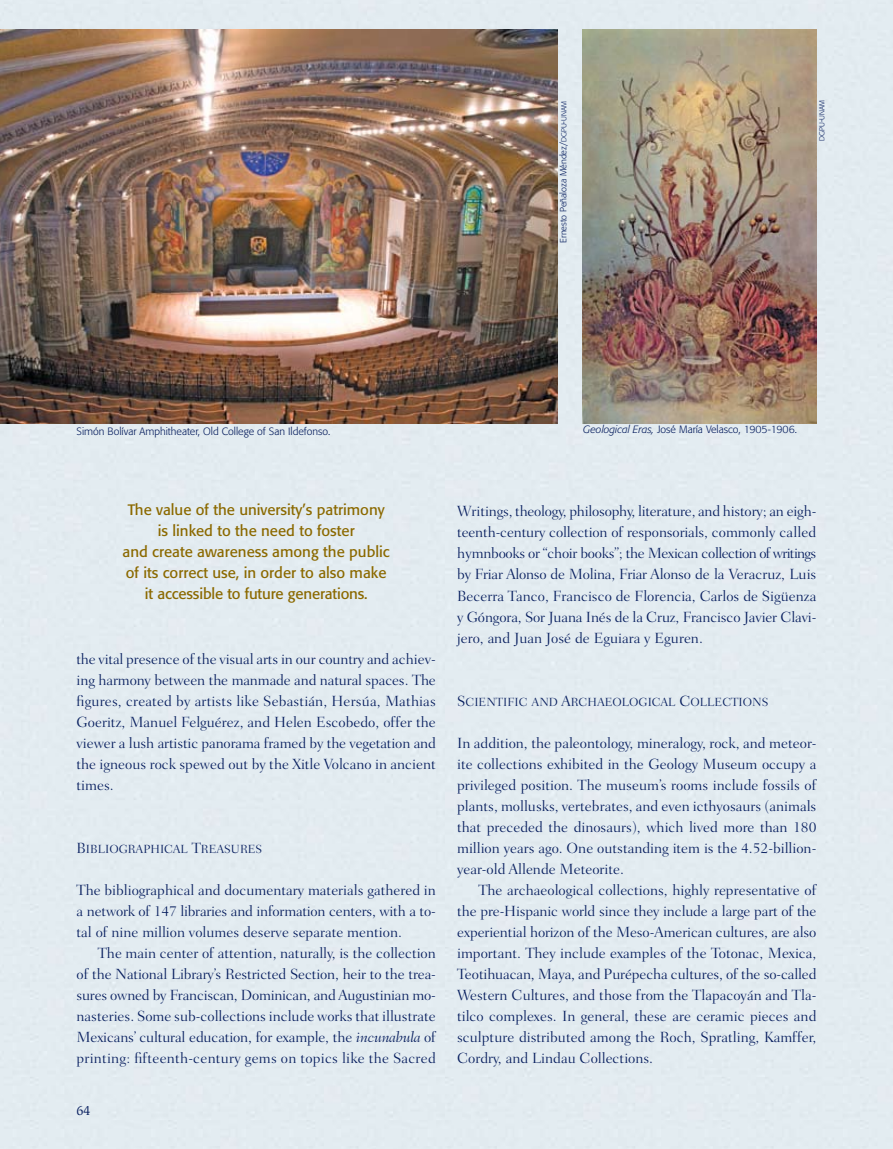
<style>
.page{position:relative;width:893px;height:1149px;background:#fff}
.page>*{position:absolute;margin:0;border:0;box-sizing:border-box;transform-origin:0 0}
.t1{font:300 15px/21px "Fairfield LH";color:#051c5d;text-align:justify}
.t2{font:15px/21px "Formata";color:#8b6900;text-align:center}
.t3{font:13.5px "Slimbach";color:#051c5d}
.t4{font:12px "Fairfield LH Light SC800";color:#051c5d}
.t5{font:300 10.5px "Formata";color:#051c5d}
.t6{font:300 9px "Formata";color:#051c5d}
.t7{font:7.2px "Formata Light SC800";color:#051c5d}
.s1{font-family:"Formata Light SC800";font-weight:400;font-size:7.2px}
.s2{font-family:"Formata Light SC800";font-weight:400}
.s3{font-size:9px}
.s4{font-style:italic}
.s5{font-size:15px}
</style>
<div class="page">
<div style="left:0;top:0;width:893px;height:1148px;background:#e3ecf1"></div>
<img style="left:0;top:30px;width:557px;height:393px">
<img style="left:583px;top:30px;width:233px;height:393px">
<p class="t6" style="left:558px;top:243px;width:143px;rotate:-90deg">Ernesto Peñaloza Méndez/<span class="s1">dgpu</span><span class="s2">-</span><span class="s1">unam</span></p>
<p class="t7" style="left:818px;top:141px;width:43px;rotate:-90deg">dgpu<span class="s3">-</span>unam</p>
<p class="t5" style="left:77px;top:425px;width:255px">Simón Bolívar Amphitheater, Old College of San Ildefonso.</p>
<p class="t5" style="left:583px;top:423px;width:215px"><span class="s4">Geological Eras,</span> José María Velasco, 1905-1906.</p>
<p class="t2" style="left:123px;top:499px;width:269px">The value of the university’s patrimony is linked to the need to foster<br>and create awareness among the public of its correct use, in order to also make it accessible to future generations.</p>
<p class="t1" style="left:77px;top:648px;width:361px">the vital presence of the visual arts in our country and achiev&shy;ing harmony between the manmade and natural spaces. The figures, created by artists like Sebastián, Hersúa, Mathias Goeritz, Manuel Felguérez, and Helen Escobedo, offer the viewer a lush artistic panorama framed by the vegetation and the igneous rock spewed out by the Xitle Volcano in ancient times.</p>
<p class="t4" style="left:77px;top:841px;width:187px"><span class="s5">B</span>IBLIOGRAPHICAL <span class="s5">T</span>REASURES</p>
<p class="t1" style="left:77px;top:879px;width:361px">The bibliographical and documentary materials gathered in</p>
<p class="t1" style="left:77px;top:900px;width:361px">a network of 147 libraries and information centers, with a to-</p>
<p class="t1" style="left:77px;top:921px;width:327px">tal of nine million volumes deserve separate mention.</p>
<p class="t1" style="left:98px;top:942px;width:340px">The main center of attention, naturally, is the collection</p>
<p class="t1" style="left:77px;top:963px;width:361px">of the National Library’s Restricted Section, heir to the trea-</p>
<p class="t1" style="left:77px;top:984px;width:361px">sures owned by Franciscan, Dominican, and Augustinian mo-</p>
<p class="t1" style="left:77px;top:1005px;width:361px">nasteries. Some sub-collections include works that illustrate</p>
<p class="t1" style="left:77px;top:1026px;width:361px">Mexicans’ cultural education, for example, the <span class="s4">incunabula</span> of</p>
<p class="t1" style="left:77px;top:1047px;width:361px">printing: fifteenth-century gems on topics like the Sacred</p>
<p class="t3" style="left:77px;top:1102px;width:15px">64</p>
<p class="t1" style="left:457px;top:501px;width:361px">Writings, theology, philosophy, literature, and history; an eigh&shy;teenth-century collection of responsorials, commonly called hymnbooks or “choir books”; the Mexican collection of writings by Friar Alonso de Molina, Friar Alonso de la Veracruz, Luis Becerra Tanco, Francisco de Florencia, Carlos de Sigüenza y Góngora, Sor Juana Inés de la Cruz, Francisco Javier Clavi&shy;jero, and Juan José de Eguiara y Eguren.</p>
<p class="t4" style="left:457px;top:694px;width:313px"><span class="s5">S</span>CIENTIFIC AND <span class="s5">A</span>RCHAEOLOGICAL <span class="s5">C</span>OLLECTIONS</p>
<p class="t1" style="left:457px;top:732px;width:361px">In addition, the paleontology, mineralogy, rock, and meteor-</p>
<p class="t1" style="left:457px;top:753px;width:361px">ite collections exhibited in the Geology Museum occupy a</p>
<p class="t1" style="left:457px;top:774px;width:361px">privileged position. The museum’s rooms include fossils of</p>
<p class="t1" style="left:457px;top:795px;width:361px">plants, mollusks, vertebrates, and even icthyosaurs (animals</p>
<p class="t1" style="left:457px;top:816px;width:361px">that preceded the dinosaurs), which lived more than 180</p>
<p class="t1" style="left:457px;top:837px;width:359px">million years ago. One outstanding item is the 4.52-billion-</p>
<p class="t1" style="left:457px;top:858px;width:168px">year-old Allende Meteorite.</p>
<p class="t1" style="left:478px;top:879px;width:340px">The archaeological collections, highly representative of</p>
<p class="t1" style="left:457px;top:900px;width:361px">the pre-Hispanic world since they include a large part of the</p>
<p class="t1" style="left:457px;top:921px;width:361px">experiential horizon of the Meso-American cultures, are also</p>
<p class="t1" style="left:457px;top:942px;width:361px">important. They include examples of the Totonac, Mexica,</p>
<p class="t1" style="left:457px;top:963px;width:361px">Teotihuacan, Maya, and Purépecha cultures, of the so-called</p>
<p class="t1" style="left:457px;top:984px;width:361px">Western Cultures, and those from the Tlapacoyán and Tla-</p>
<p class="t1" style="left:457px;top:1005px;width:361px">tilco complexes. In general, these are ceramic pieces and</p>
<p class="t1" style="left:457px;top:1026px;width:361px">sculpture distributed among the Roch, Spratling, Kamffer,</p>
<p class="t1" style="left:457px;top:1047px;width:198px">Cordry, and Lindau Collections.</p>
</div>
